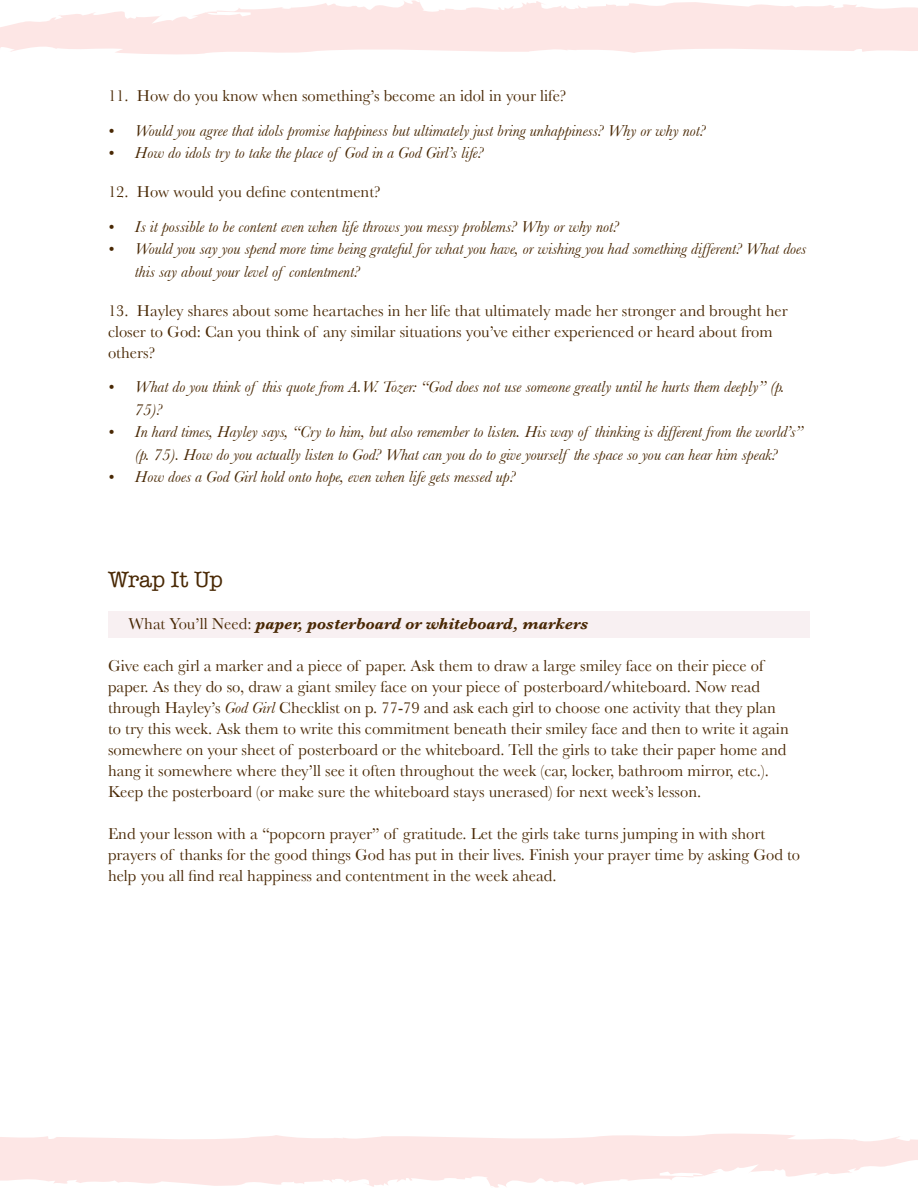
<style>
.page{position:relative;width:918px;height:1188px;background:#fff}
.page>*{position:absolute;margin:0;border:0;box-sizing:border-box;transform-origin:0 0}
.t1{font:22.5px "American Typewriter";color:#492804}
.t2{font:16.5px/21px "Baskerville";color:#492804}
.t3{font:italic 16.5px/22.5px "Baskerville";color:#492804}
.t4{font:italic 700 16.5px "Baskerville";color:#492804}
.s1{font-weight:400;font-style:normal}
.s2{font-style:italic}
</style>
<div class="page">
<svg style="left:0;top:0;width:918px;height:55px;fill:#fde6e5"></svg>
<svg style="left:0;top:1133px;width:918px;height:55px;fill:#fde6e5"></svg>
<div style="left:108px;top:611px;width:702px;height:27px;background:#f8f0f2"></div>
<p class="t2" style="left:108px;top:85px;width:460px">11. How do you know when something’s become an idol in your life?</p>
<p class="t3" style="left:108px;top:119px;width:599px">• Would you agree that idols promise happiness but ultimately just bring unhappiness? Why or why not?</p>
<p class="t3" style="left:108px;top:141px;width:377px">• How do idols try to take the place of God in a God Girl’s life?</p>
<p class="t2" style="left:108px;top:181px;width:274px">12. How would you define contentment?</p>
<p class="t3" style="left:108px;top:215px;width:512px">• Is it possible to be content even when life throws you messy problems? Why or why not?</p>
<p class="t3" style="left:135px;top:237px;width:673px;text-indent:-27px">• Would you say you spend more time being grateful for what you have, or wishing you had something different? What does this say about your level of contentment?</p>
<p class="t2" style="left:108px;top:300px;width:681px">13. Hayley shares about some heartaches in her life that ultimately made her stronger and brought her closer to God: Can you think of any similar situations you’ve either experienced or heard about from others?</p>
<p class="t3" style="left:135px;top:375px;width:651px;text-indent:-27px">• What do you think of this quote from A.W. Tozer: “God does not use someone greatly until he hurts them deeply” (p.<br>75)?</p>
<p class="t3" style="left:108px;top:420px;width:697px;text-align:center">• In hard times, Hayley says, “Cry to him, but also remember to listen. His way of thinking is different from the world’s” (p. 75). How do you actually listen to God? What can you do to give yourself the space so you can hear him speak?</p>
<p class="t3" style="left:108px;top:465px;width:409px">• How does a God Girl hold onto hope, even when life gets messed up?</p>
<h1 class="t1" style="left:108px;top:562px;width:117px">Wrap It Up</h1>
<p class="t4" style="left:129px;top:614px;width:461px"><span class="s1">What You’ll Need:</span> paper, posterboard or whiteboard, markers</p>
<p class="t2" style="left:108px;top:655px;width:682px">Give each girl a marker and a piece of paper. Ask them to draw a large smiley face on their piece of paper. As they do so, draw a giant smiley face on your piece of posterboard/whiteboard. Now read through Hayley’s <span class="s2">God Girl</span> Checklist on p. 77-79 and ask each girl to choose one activity that they plan to try this week. Ask them to write this commitment beneath their smiley face and then to write it again somewhere on your sheet of posterboard or the whiteboard. Tell the girls to take their paper home and hang it somewhere where they’ll see it often throughout the week (car, locker, bathroom mirror, etc.).<br>Keep the posterboard (or make sure the whiteboard stays unerased) for next week’s lesson.</p>
<p class="t2" style="left:108px;top:823px;width:694px">End your lesson with a “popcorn prayer” of gratitude. Let the girls take turns jumping in with short prayers of thanks for the good things God has put in their lives. Finish your prayer time by asking God to help you all find real happiness and contentment in the week ahead.</p>
</div>
